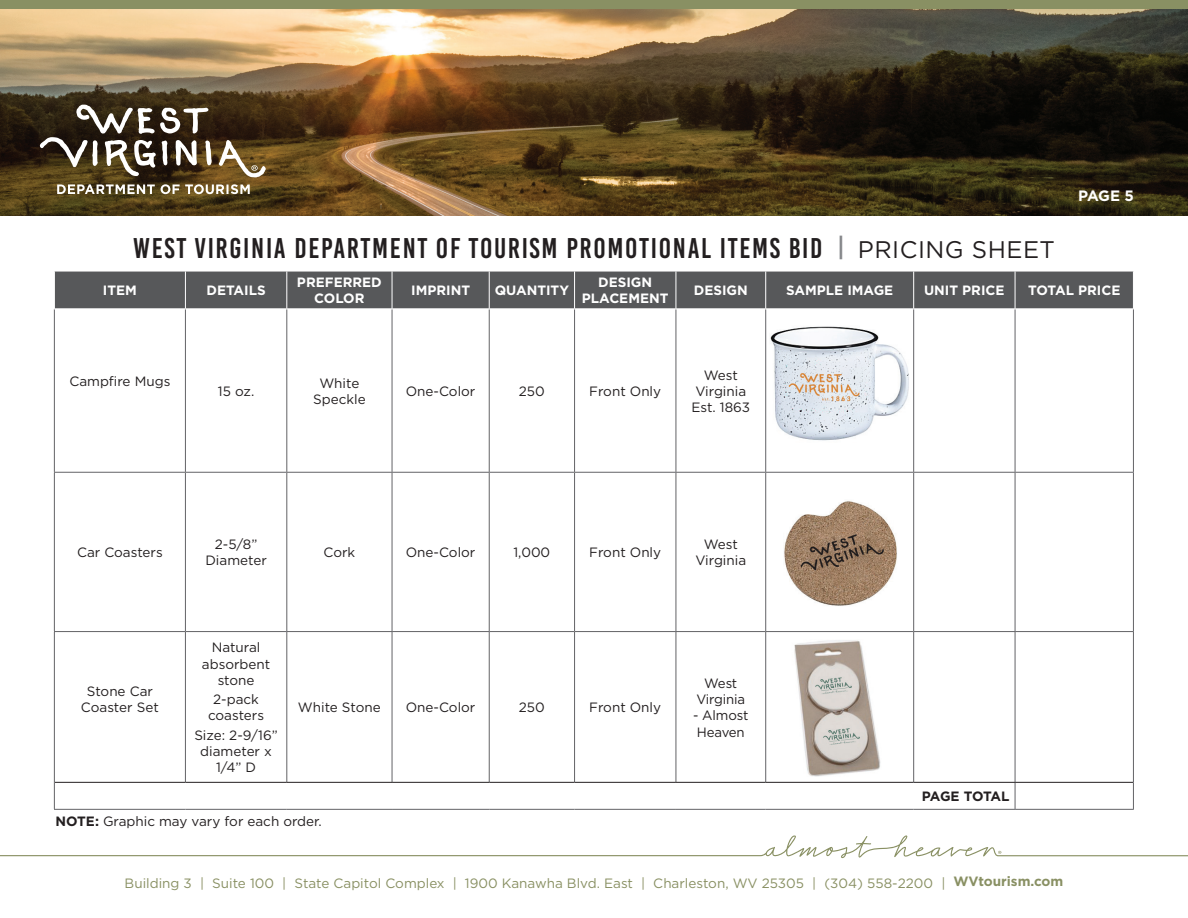
<style>
.page{position:relative;width:1188px;height:918px;background:#fff}
.page>*{position:absolute;margin:0;border:0;box-sizing:border-box;transform-origin:0 0}
.t1{font:28.5px "Bebas Kai";letter-spacing:.06em;color:#231f20}
.t2{font:700 15px "Gotham";color:#fff}
.t3{font:13.5px/16.2px "Gotham";color:#231f20;text-align:center}
.t4{font:13.5px "Gotham";color:#899063}
.t5{font:700 13.5px/16.2px "Gotham";color:#fff;text-align:center}
.t6{font:700 13.5px "Gotham";letter-spacing:-.03em;color:#231f20}
.s1{font-family:"Gotham";font-weight:500;font-size:25.5px;color:#86888b}
.s2{font-family:"Gotham";font-size:24px}
.s3{font-weight:700}
</style>
<div class="page">
<svg style="left:0;top:835px;width:1188px;height:23px"></svg>
<div style="left:0;top:0;width:1188px;height:11px;background:#899063"></div>
<img style="left:0;top:10px;width:1188px;height:206px">
<svg style="left:40px;top:105px;width:172px;height:71px"></svg>
<svg style="left:219px;top:140px;width:47px;height:37px"></svg>
<svg style="left:57px;top:184px;width:193px;height:10px"></svg>
<div style="left:55px;top:272px;width:1078px;height:36px;background:#57585a"></div>
<svg style="left:55px;top:473px;width:1078px;height:309px"></svg>
<hr style="left:54px;top:309px;width:1px;height:163px;background:#636366">
<hr style="left:185px;top:309px;width:1px;height:163px;background:#636366">
<hr style="left:286px;top:309px;width:1px;height:163px;background:#636366">
<hr style="left:392px;top:309px;width:1px;height:163px;background:#636366">
<hr style="left:489px;top:309px;width:1px;height:163px;background:#636366">
<hr style="left:574px;top:309px;width:1px;height:163px;background:#636366">
<hr style="left:676px;top:309px;width:1px;height:163px;background:#636366">
<hr style="left:765px;top:309px;width:1px;height:163px;background:#636366">
<hr style="left:913px;top:309px;width:1px;height:163px;background:#636366">
<hr style="left:1015px;top:309px;width:1px;height:163px;background:#636366">
<hr style="left:1133px;top:309px;width:1px;height:163px;background:#636366">
<hr style="left:54px;top:472px;width:131px;height:1px;background:#636366">
<hr style="left:54px;top:473px;width:1px;height:158px;background:#636366">
<hr style="left:185px;top:472px;width:102px;height:1px;background:#636366">
<hr style="left:185px;top:473px;width:1px;height:158px;background:#636366">
<hr style="left:287px;top:472px;width:105px;height:1px;background:#636366">
<hr style="left:286px;top:473px;width:1px;height:158px;background:#636366">
<hr style="left:392px;top:472px;width:97px;height:1px;background:#636366">
<hr style="left:392px;top:473px;width:1px;height:158px;background:#636366">
<hr style="left:489px;top:472px;width:86px;height:1px;background:#636366">
<hr style="left:489px;top:473px;width:1px;height:158px;background:#636366">
<hr style="left:575px;top:472px;width:101px;height:1px;background:#636366">
<hr style="left:574px;top:473px;width:1px;height:158px;background:#636366">
<hr style="left:676px;top:472px;width:90px;height:1px;background:#636366">
<hr style="left:676px;top:473px;width:1px;height:158px;background:#636366">
<hr style="left:766px;top:472px;width:148px;height:1px;background:#636366">
<hr style="left:765px;top:473px;width:1px;height:158px;background:#636366">
<hr style="left:914px;top:472px;width:101px;height:1px;background:#636366">
<hr style="left:913px;top:473px;width:1px;height:158px;background:#636366">
<hr style="left:1015px;top:472px;width:119px;height:1px;background:#636366">
<hr style="left:1015px;top:473px;width:1px;height:158px;background:#636366">
<hr style="left:1133px;top:473px;width:1px;height:158px;background:#636366">
<hr style="left:54px;top:631px;width:131px;height:1px;background:#636366">
<hr style="left:54px;top:632px;width:1px;height:150px;background:#636366">
<hr style="left:185px;top:631px;width:102px;height:1px;background:#636366">
<hr style="left:185px;top:632px;width:1px;height:150px;background:#636366">
<hr style="left:287px;top:631px;width:105px;height:1px;background:#636366">
<hr style="left:286px;top:632px;width:1px;height:150px;background:#636366">
<hr style="left:392px;top:631px;width:97px;height:1px;background:#636366">
<hr style="left:392px;top:632px;width:1px;height:150px;background:#636366">
<hr style="left:489px;top:631px;width:86px;height:1px;background:#636366">
<hr style="left:489px;top:632px;width:1px;height:150px;background:#636366">
<hr style="left:575px;top:631px;width:101px;height:1px;background:#636366">
<hr style="left:574px;top:632px;width:1px;height:150px;background:#636366">
<hr style="left:676px;top:631px;width:90px;height:1px;background:#636366">
<hr style="left:676px;top:632px;width:1px;height:150px;background:#636366">
<hr style="left:766px;top:631px;width:148px;height:1px;background:#636366">
<hr style="left:765px;top:632px;width:1px;height:150px;background:#636366">
<hr style="left:914px;top:631px;width:101px;height:1px;background:#636366">
<hr style="left:913px;top:632px;width:1px;height:150px;background:#636366">
<hr style="left:1015px;top:631px;width:119px;height:1px;background:#636366">
<hr style="left:1015px;top:632px;width:1px;height:150px;background:#636366">
<hr style="left:1133px;top:632px;width:1px;height:150px;background:#636366">
<svg style="left:54px;top:782px;width:1080px;height:27px"></svg>
<hr style="left:54px;top:809px;width:131px;height:1px;background:#636366">
<hr style="left:185px;top:809px;width:102px;height:1px;background:#636366">
<hr style="left:287px;top:809px;width:105px;height:1px;background:#636366">
<hr style="left:392px;top:809px;width:97px;height:1px;background:#636366">
<hr style="left:489px;top:809px;width:86px;height:1px;background:#636366">
<hr style="left:575px;top:809px;width:101px;height:1px;background:#636366">
<hr style="left:676px;top:809px;width:90px;height:1px;background:#636366">
<hr style="left:766px;top:809px;width:148px;height:1px;background:#636366">
<hr style="left:914px;top:809px;width:101px;height:1px;background:#636366">
<hr style="left:1015px;top:809px;width:119px;height:1px;background:#636366">
<hr style="left:55px;top:782px;width:130px;height:1px;background:#231f20">
<hr style="left:185px;top:782px;width:102px;height:1px;background:#231f20">
<hr style="left:287px;top:782px;width:105px;height:1px;background:#231f20">
<hr style="left:392px;top:782px;width:97px;height:1px;background:#231f20">
<hr style="left:489px;top:782px;width:86px;height:1px;background:#231f20">
<hr style="left:575px;top:782px;width:101px;height:1px;background:#231f20">
<hr style="left:676px;top:782px;width:90px;height:1px;background:#231f20">
<hr style="left:766px;top:782px;width:148px;height:1px;background:#231f20">
<hr style="left:914px;top:782px;width:101px;height:1px;background:#231f20">
<hr style="left:1015px;top:782px;width:118px;height:1px;background:#231f20">
<hr style="left:185px;top:271px;width:1px;height:37px;background:#fff">
<hr style="left:489px;top:271px;width:1px;height:37px;background:#fff">
<hr style="left:765px;top:271px;width:1px;height:37px;background:#fff">
<hr style="left:286px;top:271px;width:1px;height:37px;background:#fff">
<hr style="left:392px;top:271px;width:1px;height:37px;background:#fff">
<hr style="left:574px;top:271px;width:1px;height:37px;background:#fff">
<hr style="left:676px;top:271px;width:1px;height:37px;background:#fff">
<hr style="left:913px;top:271px;width:1px;height:37px;background:#fff">
<hr style="left:1015px;top:271px;width:1px;height:37px;background:#fff">
<img style="left:770px;top:326px;width:139px;height:115px">
<img style="left:784px;top:496px;width:114px;height:114px">
<img style="left:779px;top:639px;width:121px;height:138px">
<h1 class="t1" style="left:133px;top:233px;width:923px">WEST VIRGINIA DEPARTMENT OF TOURISM PROMOTIONAL ITEMS BID <span class="s1">|</span> <span class="s2">PRICING SHEET</span></h1>
<p class="t2" style="left:1078px;top:186px;width:57px">PAGE 5</p>
<p class="t5" style="left:103px;top:282px;width:36px">ITEM</p>
<p class="t5" style="left:206px;top:282px;width:61px">DETAILS</p>
<p class="t5" style="left:297px;top:274px;width:86px">PREFERRED<br>COLOR</p>
<p class="t5" style="left:411px;top:282px;width:60px">IMPRINT</p>
<p class="t5" style="left:495px;top:282px;width:76px">QUANTITY</p>
<p class="t5" style="left:582px;top:274px;width:88px">DESIGN<br>PLACEMENT</p>
<p class="t5" style="left:694px;top:282px;width:56px">DESIGN</p>
<p class="t5" style="left:786px;top:282px;width:109px">SAMPLE IMAGE</p>
<p class="t5" style="left:924px;top:282px;width:82px">UNIT PRICE</p>
<p class="t5" style="left:1028px;top:282px;width:94px">TOTAL PRICE</p>
<p class="t3" style="left:69px;top:373px;width:103px">Campfire Mugs</p>
<p class="t3" style="left:218px;top:383px;width:38px">15 oz.</p>
<p class="t3" style="left:313px;top:375px;width:54px">White<br>Speckle</p>
<p class="t3" style="left:406px;top:383px;width:71px">One-Color</p>
<p class="t3" style="left:519px;top:383px;width:28px">250</p>
<p class="t3" style="left:589px;top:383px;width:73px">Front Only</p>
<p class="t3" style="left:691px;top:367px;width:60px">West<br>Virginia<br>Est. 1863</p>
<p class="t3" style="left:77px;top:544px;width:87px">Car Coasters</p>
<p class="t3" style="left:205px;top:536px;width:63px">2-5/8”<br>Diameter</p>
<p class="t3" style="left:324px;top:544px;width:33px">Cork</p>
<p class="t3" style="left:406px;top:544px;width:71px">One-Color</p>
<p class="t3" style="left:513px;top:544px;width:38px">1,000</p>
<p class="t3" style="left:589px;top:544px;width:73px">Front Only</p>
<p class="t3" style="left:695px;top:536px;width:52px">West<br>Virginia</p>
<p class="t3" style="left:81px;top:683px;width:79px">Stone Car<br>Coaster Set</p>
<p class="t3" style="left:202px;top:639px;width:70px">Natural absorbent stone</p>
<p class="t3" style="left:208px;top:691px;width:58px">2-pack coasters</p>
<p class="t3" style="left:194px;top:727px;width:85px">Size: 2-9/16” diameter x<br>1/4” D</p>
<p class="t3" style="left:298px;top:699px;width:84px">White Stone</p>
<p class="t3" style="left:406px;top:699px;width:71px">One-Color</p>
<p class="t3" style="left:519px;top:699px;width:28px">250</p>
<p class="t3" style="left:589px;top:699px;width:73px">Front Only</p>
<p class="t3" style="left:56px;top:813px;width:268px"><span class="s3">NOTE:</span> Graphic may vary for each order.</p>
<p class="t3" style="left:696px;top:675px;width:50px">West<br>Virginia</p>
<p class="t3" style="left:693px;top:707px;width:57px;text-align:left">- Almost<br>Heaven</p>
<p class="t6" style="left:922px;top:788px;width:89px">PAGE TOTAL</p>
<p class="t4" style="left:125px;top:874px;width:940px">Building 3 | Suite 100 | State Capitol Complex | 1900 Kanawha Blvd. East | Charleston, WV 25305 | (304) 558-2200 | <span class="s3">WVtourism.com</span></p>
</div>
